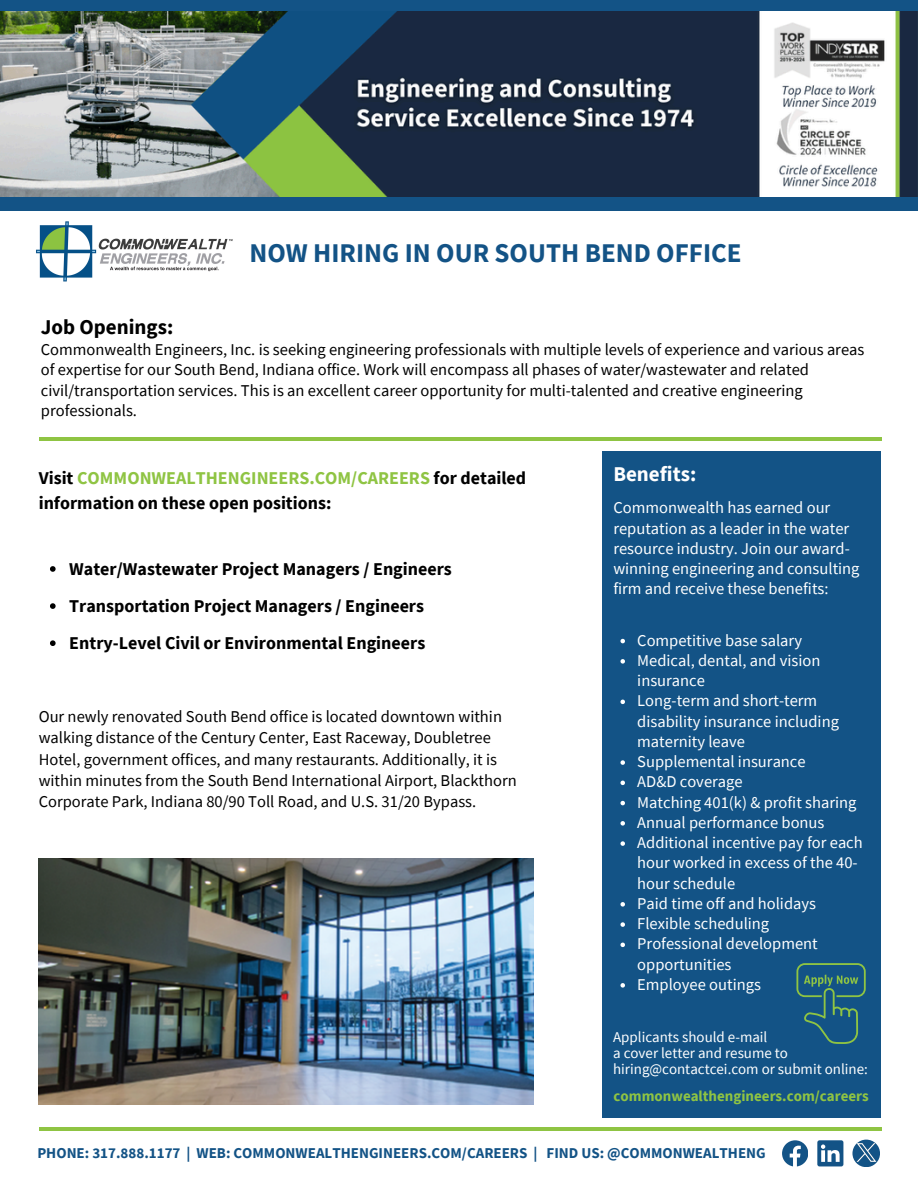
<style>
.page{position:relative;width:918px;height:1188px;background:#fff}
.page>*{position:absolute;margin:0;border:0;box-sizing:border-box;transform-origin:0 0}
.t1{font:700 27px "Source Sans Pro";color:#135386}
.t2{font:700 21px "Source Sans Pro";color:#000}
.t3{font:700 21px "Source Sans Pro";color:#fff}
.t4{font:700 18px/24.8px "Source Sans Pro";color:#000}
.t5{font:16.5px/21.3px "Source Sans Pro";color:#000}
.t6{font:16.5px/20.2px "Source Sans Pro";color:#fff}
.t7{font:15px/16px "Source Sans Pro";color:#fff}
.t8{font:700 15px "Source Sans Pro";color:#135386}
.t9{font:700 15px "Source Sans Pro";color:#8fc443}
.s1{color:#8fc443}
</style>
<div class="page">
<div style="left:602px;top:451px;width:279px;height:667px;background:#135386"></div>
<svg style="left:796px;top:963px;width:70px;height:81px"></svg>
<svg style="left:782px;top:1140px;width:26px;height:26px"></svg>
<svg style="left:817px;top:1140px;width:26px;height:26px"></svg>
<hr style="left:39px;top:1127px;width:842px;height:4px;background:#8fc443">
<hr style="left:39px;top:437px;width:842px;height:4px;background:#8fc443">
<img style="left:39px;top:858px;width:495px;height:246px">
<svg style="left:620px;top:639px;width:5px;height:4px"></svg>
<svg style="left:620px;top:659px;width:5px;height:5px"></svg>
<svg style="left:620px;top:700px;width:5px;height:4px"></svg>
<svg style="left:620px;top:760px;width:5px;height:5px"></svg>
<svg style="left:620px;top:781px;width:5px;height:4px"></svg>
<svg style="left:620px;top:801px;width:5px;height:4px"></svg>
<svg style="left:620px;top:821px;width:5px;height:5px"></svg>
<svg style="left:620px;top:841px;width:5px;height:5px"></svg>
<svg style="left:620px;top:902px;width:5px;height:5px"></svg>
<svg style="left:620px;top:922px;width:5px;height:5px"></svg>
<svg style="left:620px;top:943px;width:5px;height:4px"></svg>
<svg style="left:620px;top:983px;width:5px;height:5px"></svg>
<svg style="left:50px;top:566px;width:6px;height:6px"></svg>
<svg style="left:50px;top:603px;width:6px;height:6px"></svg>
<svg style="left:50px;top:640px;width:6px;height:6px"></svg>
<div style="left:852px;top:1140px;width:28px;height:27px;background:#135386;border-radius:50%"></div>
<img style="left:857px;top:1143px;width:21px;height:21px">
<div style="left:0;top:0;width:918px;height:210px;background:#135386"></div>
<img style="left:0;top:11px;width:918px;height:186px">
<img style="left:36px;top:221px;width:197px;height:61px">
<p class="t1" style="left:249px;top:236px;width:494px">NOW HIRING IN OUR SOUTH BEND OFFICE</p>
<p class="t2" style="left:41px;top:313px;width:134px">Job Openings:</p>
<p class="t5" style="left:41px;top:339px;width:825px;line-height:20.2px">Commonwealth Engineers, Inc. is seeking engineering professionals with multiple levels of experience and various areas of expertise for our South Bend, Indiana office. Work will encompass all phases of water/wastewater and related civil/transportation services. This is an excellent career opportunity for multi-talented and creative engineering professionals.</p>
<p class="t4" style="left:39px;top:465px;width:489px">Visit <span class="s1">COMMONWEALTHENGINEERS.COM/CAREERS</span> for detailed information on these open positions:</p>
<p class="t4" style="left:69px;top:556px;width:384px">Water/Wastewater Project Managers / Engineers</p>
<p class="t4" style="left:69px;top:593px;width:356px">Transportation Project Managers / Engineers</p>
<p class="t4" style="left:69px;top:631px;width:358px">Entry-Level Civil or Environmental Engineers</p>
<h1 class="t5" style="left:39px;top:705px;width:480px">Our newly renovated South Bend office is located downtown within walking distance of the Century Center, East Raceway, Doubletree Hotel, government offices, and many restaurants. Additionally, it is within minutes from the South Bend International Airport, Blackthorn Corporate Park, Indiana 80/90 Toll Road, and U.S. 31/20 Bypass.</h1>
<p class="t3" style="left:613px;top:460px;width:85px">Benefits:</p>
<h4 class="t6" style="left:613px;top:498px;width:248px">Commonwealth has earned our reputation as a leader in the water resource industry. Join our award&shy;winning engineering and consulting firm and receive these benefits:</h4>
<p class="t6" style="left:637px;top:630px;width:166px">Competitive base salary</p>
<h3 class="t6" style="left:637px;top:650px;width:185px">Medical, dental, and vision insurance</h3>
<p class="t6" style="left:637px;top:690px;width:203px">Long-term and short-term disability insurance including maternity leave</p>
<p class="t6" style="left:637px;top:751px;width:170px">Supplemental insurance</p>
<p class="t6" style="left:637px;top:771px;width:107px">AD&amp;D coverage</p>
<p class="t6" style="left:637px;top:792px;width:221px">Matching 401(k) &amp; profit sharing</p>
<p class="t6" style="left:637px;top:812px;width:189px">Annual performance bonus</p>
<h2 class="t6" style="left:637px;top:832px;width:227px">Additional incentive pay for each hour worked in excess of the 40- hour schedule</h2>
<h4 class="t6" style="left:637px;top:893px;width:180px">Paid time off and holidays</h4>
<p class="t6" style="left:637px;top:913px;width:134px">Flexible scheduling</p>
<p class="t6" style="left:637px;top:933px;width:182px">Professional development opportunities</p>
<p class="t6" style="left:637px;top:974px;width:125px">Employee outings</p>
<h6 class="t7" style="left:613px;top:1029px;width:156px">Applicants should e-mail</h6>
<p class="t7" style="left:613px;top:1045px;width:256px">a cover letter and resume to hiring@contactcei.com or submit online:</p>
<p class="t9" style="left:614px;top:1086px;width:257px">commonwealthengineers.com/careers</p>
<p class="t8" style="left:37px;top:1143px;width:730px">PHONE: 317.888.1177 | WEB: COMMONWEALTHENGINEERS.COM/CAREERS | FIND US: @COMMONWEALTHENG</p>
</div>
